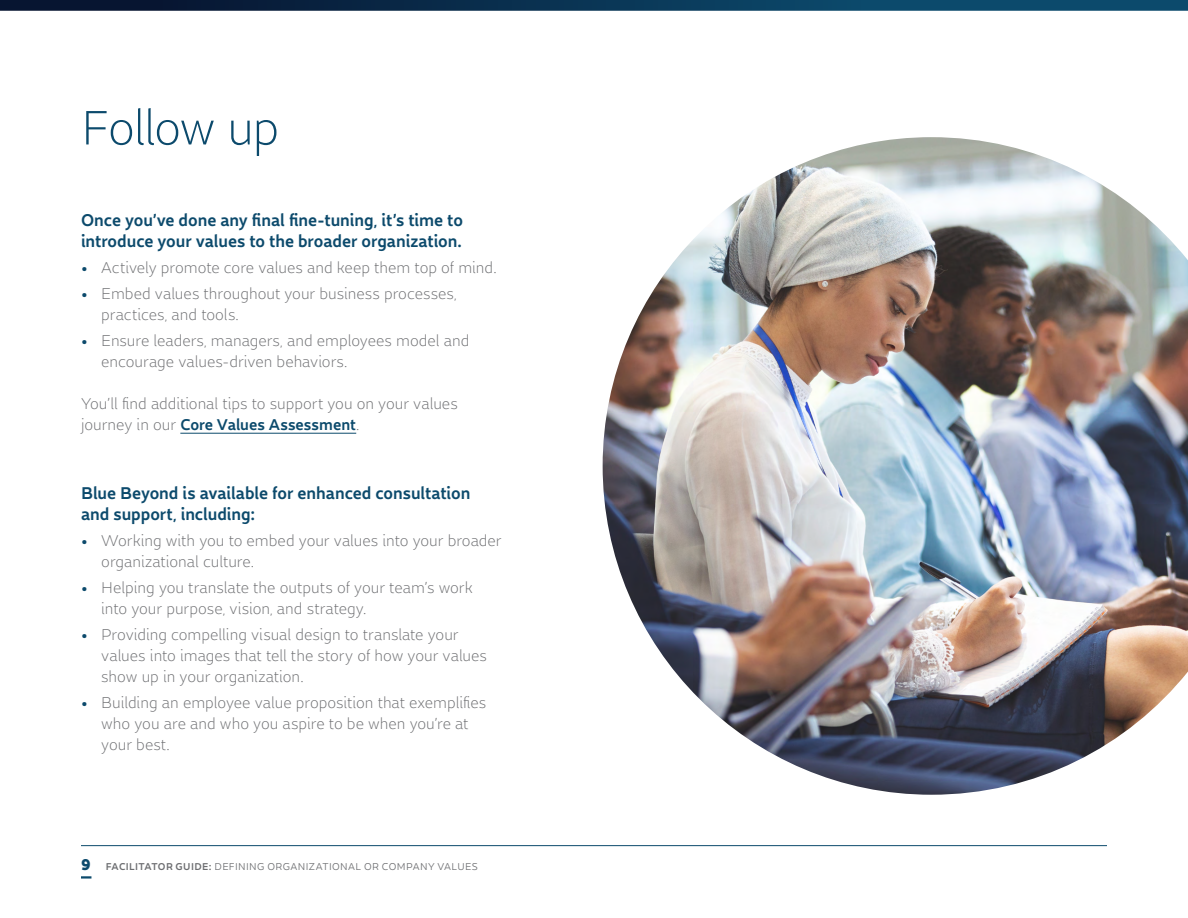
<style>
.page{position:relative;width:1188px;height:918px;background:#fff}
.page>*{position:absolute;margin:0;border:0;box-sizing:border-box;transform-origin:0 0}
.t1{font:51px "Dupla";letter-spacing:-.025em;color:#0c4a6c}
.t2{font:700 18px/21px "Dupla";color:#0c4a6c}
.t3{font:16.5px/21px "Dupla";color:#6d6e71}
.t4{font:10.5px "Dupla";letter-spacing:.04em;color:#6d6e71}
.s1{font-weight:700;color:#0c4a6c}
.s2{font-weight:800;font-size:16.5px;color:#0c4a6c}
.s3{font-weight:700}
</style>
<div class="page">
<svg style="left:81px;top:876px;width:10px;height:3px"></svg>
<hr style="left:81px;top:845px;width:1026px;height:1px;background:#0c4a6c">
<svg style="left:0;top:0;width:1188px;height:11px;background:#0f3756"></svg>
<hr style="left:180px;top:433px;width:176px;height:1px;background:#0c4a6c">
<img style="left:603px;top:137px;width:585px;height:658px">
<h1 class="t1" style="left:81px;top:94px;width:200px">Follow up</h1>
<p class="t2" style="left:81px;top:209px;width:383px">Once you’ve done any final fine-tuning, it’s time to introduce your values to the broader organization.</p>
<p class="t3" style="left:81px;top:256px;width:417px"><span class="s1">•</span> Actively promote core values and keep them top of mind.</p>
<p class="t3" style="left:101px;top:283px;width:357px;text-indent:-20px"><span class="s1">•</span> Embed values throughout your business processes, practices, and tools.</p>
<p class="t3" style="left:101px;top:330px;width:370px;text-indent:-20px"><span class="s1">•</span> Ensure leaders, managers, and employees model and encourage values-driven behaviors.</p>
<p class="t3" style="left:81px;top:393px;width:378px">You’ll find additional tips to support you on your values journey in our <span class="s1">Core Values Assessment</span>.</p>
<p class="t2" style="left:81px;top:482px;width:391px">Blue Beyond is available for enhanced consultation and support, including:</p>
<p class="t3" style="left:101px;top:529px;width:402px;text-indent:-20px"><span class="s1">•</span> Working with you to embed your values into your broader organizational culture.</p>
<p class="t3" style="left:101px;top:577px;width:373px;text-indent:-20px"><span class="s1">•</span> Helping you translate the outputs of your team’s work into your purpose, vision, and strategy.</p>
<p class="t3" style="left:101px;top:624px;width:387px;text-indent:-20px"><span class="s1">•</span> Providing compelling visual design to translate your values into images that tell the story of how your values show up in your organization.</p>
<p class="t3" style="left:101px;top:692px;width:387px;text-indent:-20px"><span class="s1">•</span> Building an employee value proposition that exemplifies who you are and who you aspire to be when you’re at your best.</p>
<p class="t4" style="left:81px;top:859px;width:398px"><span class="s2">9</span> <span class="s3">FACILITATOR GUIDE:</span> DEFINING ORGANIZATIONAL OR COMPANY VALUES</p>
</div>
